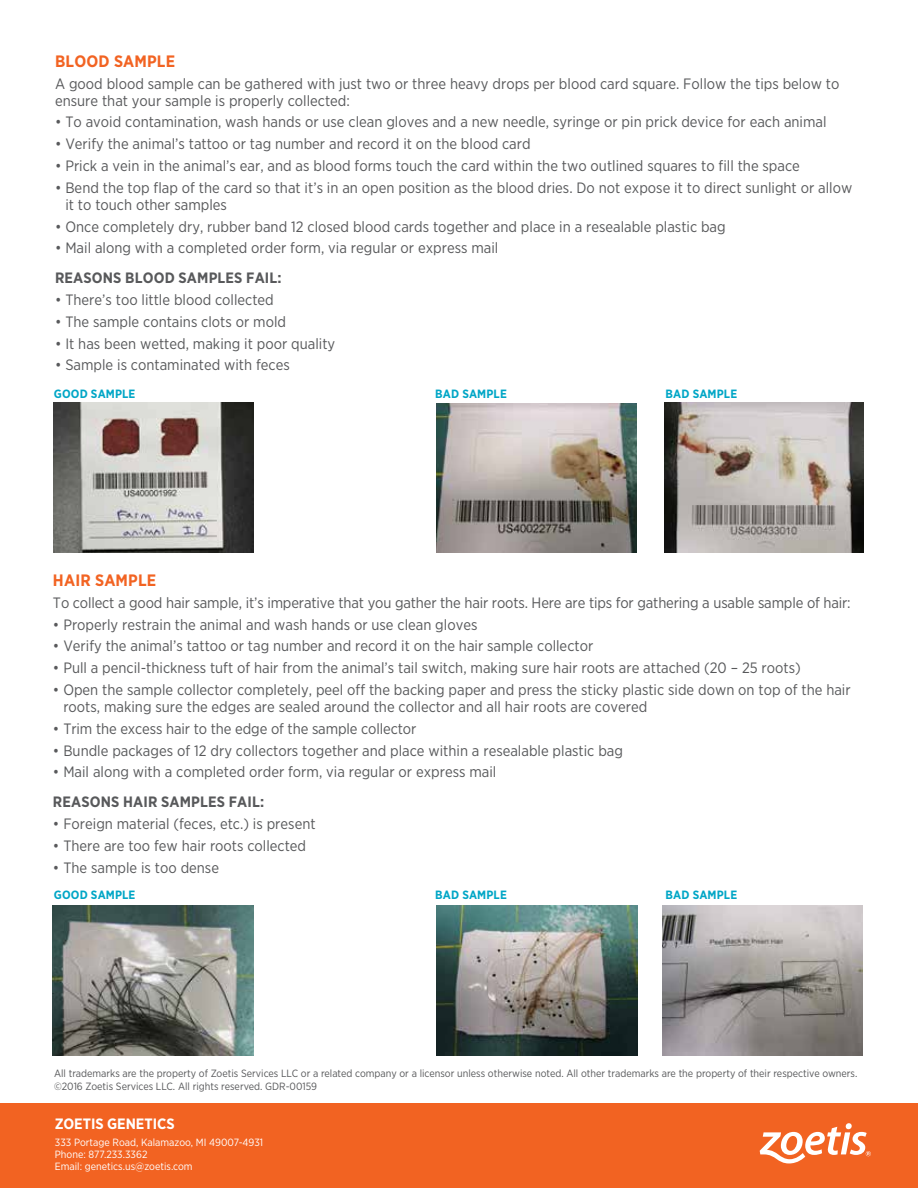
<style>
.page{position:relative;width:918px;height:1188px;background:#fff}
.page>*{position:absolute;margin:0;border:0;box-sizing:border-box;transform-origin:0 0}
.t1{font:700 16.5px "Gotham Narrow";letter-spacing:.01em;color:#f26322}
.t2{font:15px/16.5px "Gotham Narrow";color:#58595b}
.t3{font:700 15px "Gotham Narrow";letter-spacing:.01em;color:#58595b}
.t4{font:700 15px "Gotham Narrow";color:#fff}
.t5{font:700 12px "Gotham Narrow";letter-spacing:.01em;color:#00a6c6}
.t6{font:10.5px/12.6px "Gotham Narrow";color:#58595b}
.t7{font:10.5px/12px "Gotham Narrow";color:#fff}
</style>
<div class="page">
<div style="left:0;top:1104px;width:918px;height:84px;background:#f26322"></div>
<svg style="left:760px;top:1123px;width:111px;height:40px"></svg>
<img style="left:437px;top:403px;width:200px;height:150px">
<img style="left:664px;top:403px;width:200px;height:150px">
<img style="left:54px;top:403px;width:200px;height:150px">
<img style="left:53px;top:905px;width:201px;height:151px">
<img style="left:437px;top:905px;width:200px;height:151px">
<img style="left:662px;top:905px;width:201px;height:151px">
<p class="t1" style="left:55px;top:51px;width:122px">BLOOD SAMPLE</p>
<p class="t2" style="left:55px;top:75px;width:786px">A good blood sample can be gathered with just two or three heavy drops per blood card square. Follow the tips below to ensure that your sample is properly collected:</p>
<p class="t2" style="left:55px;top:114px;width:773px">• To avoid contamination, wash hands or use clean gloves and a new needle, syringe or pin prick device for each animal</p>
<p class="t2" style="left:55px;top:136px;width:477px">• Verify the animal’s tattoo or tag number and record it on the blood card</p>
<p class="t2" style="left:55px;top:157px;width:746px">• Prick a vein in the animal’s ear, and as blood forms touch the card within the two outlined squares to fill the space</p>
<p class="t2" style="left:65px;top:179px;width:788px;text-indent:-10px">• Bend the top flap of the card so that it’s in an open position as the blood dries. Do not expose it to direct sunlight or allow it to touch other samples</p>
<p class="t2" style="left:55px;top:218px;width:672px">• Once completely dry, rubber band 12 closed blood cards together and place in a resealable plastic bag</p>
<p class="t2" style="left:55px;top:240px;width:445px">• Mail along with a completed order form, via regular or express mail</p>
<p class="t3" style="left:55px;top:268px;width:228px">REASONS BLOOD SAMPLES FAIL:</p>
<p class="t2" style="left:55px;top:291px;width:220px">• There’s too little blood collected</p>
<p class="t2" style="left:55px;top:313px;width:233px">• The sample contains clots or mold</p>
<p class="t2" style="left:55px;top:335px;width:282px">• It has been wetted, making it poor quality</p>
<p class="t2" style="left:55px;top:357px;width:236px">• Sample is contaminated with feces</p>
<p class="t5" style="left:54px;top:386px;width:83px">GOOD SAMPLE</p>
<p class="t5" style="left:435px;top:386px;width:73px">BAD SAMPLE</p>
<p class="t5" style="left:666px;top:386px;width:73px">BAD SAMPLE</p>
<p class="t1" style="left:53px;top:569px;width:105px">HAIR SAMPLE</p>
<p class="t2" style="left:53px;top:594px;width:799px">To collect a good hair sample, it’s imperative that you gather the hair roots. Here are tips for gathering a usable sample of hair:</p>
<p class="t2" style="left:53px;top:616px;width:426px">• Properly restrain the animal and wash hands or use clean gloves</p>
<p class="t2" style="left:53px;top:638px;width:542px">• Verify the animal’s tattoo or tag number and record it on the hair sample collector</p>
<p class="t2" style="left:53px;top:660px;width:749px">• Pull a pencil-thickness tuft of hair from the animal’s tail switch, making sure hair roots are attached (20 – 25 roots)</p>
<p class="t2" style="left:63px;top:681px;width:789px;text-indent:-10px">• Open the sample collector completely, peel off the backing paper and press the sticky plastic side down on top of the hair roots, making sure the edges are sealed around the collector and all hair roots are covered</p>
<p class="t2" style="left:53px;top:720px;width:365px">• Trim the excess hair to the edge of the sample collector</p>
<p class="t2" style="left:53px;top:742px;width:572px">• Bundle packages of 12 dry collectors together and place within a resealable plastic bag</p>
<p class="t2" style="left:53px;top:764px;width:445px">• Mail along with a completed order form, via regular or express mail</p>
<p class="t3" style="left:53px;top:792px;width:213px">REASONS HAIR SAMPLES FAIL:</p>
<p class="t2" style="left:53px;top:815px;width:264px">• Foreign material (feces, etc.) is present</p>
<p class="t2" style="left:53px;top:837px;width:255px">• There are too few hair roots collected</p>
<p class="t2" style="left:53px;top:859px;width:168px">• The sample is too dense</p>
<p class="t5" style="left:54px;top:887px;width:83px">GOOD SAMPLE</p>
<p class="t5" style="left:435px;top:887px;width:73px">BAD SAMPLE</p>
<p class="t5" style="left:666px;top:887px;width:73px">BAD SAMPLE</p>
<p class="t6" style="left:54px;top:1067px;width:805px">All trademarks are the property of Zoetis Services LLC or a related company or a licensor unless otherwise noted. All other trademarks are the property of their respective owners. ©2016 Zoetis Services LLC. All rights reserved. GDR-00159</p>
<p class="t4" style="left:55px;top:1115px;width:121px">ZOETIS GENETICS</p>
<p class="t7" style="left:55px;top:1136px;width:210px">333 Portage Road, Kalamazoo, MI 49007-4931<br>Phone: 877.233.3362<br>Email: genetics.us@zoetis.com</p>
</div>
